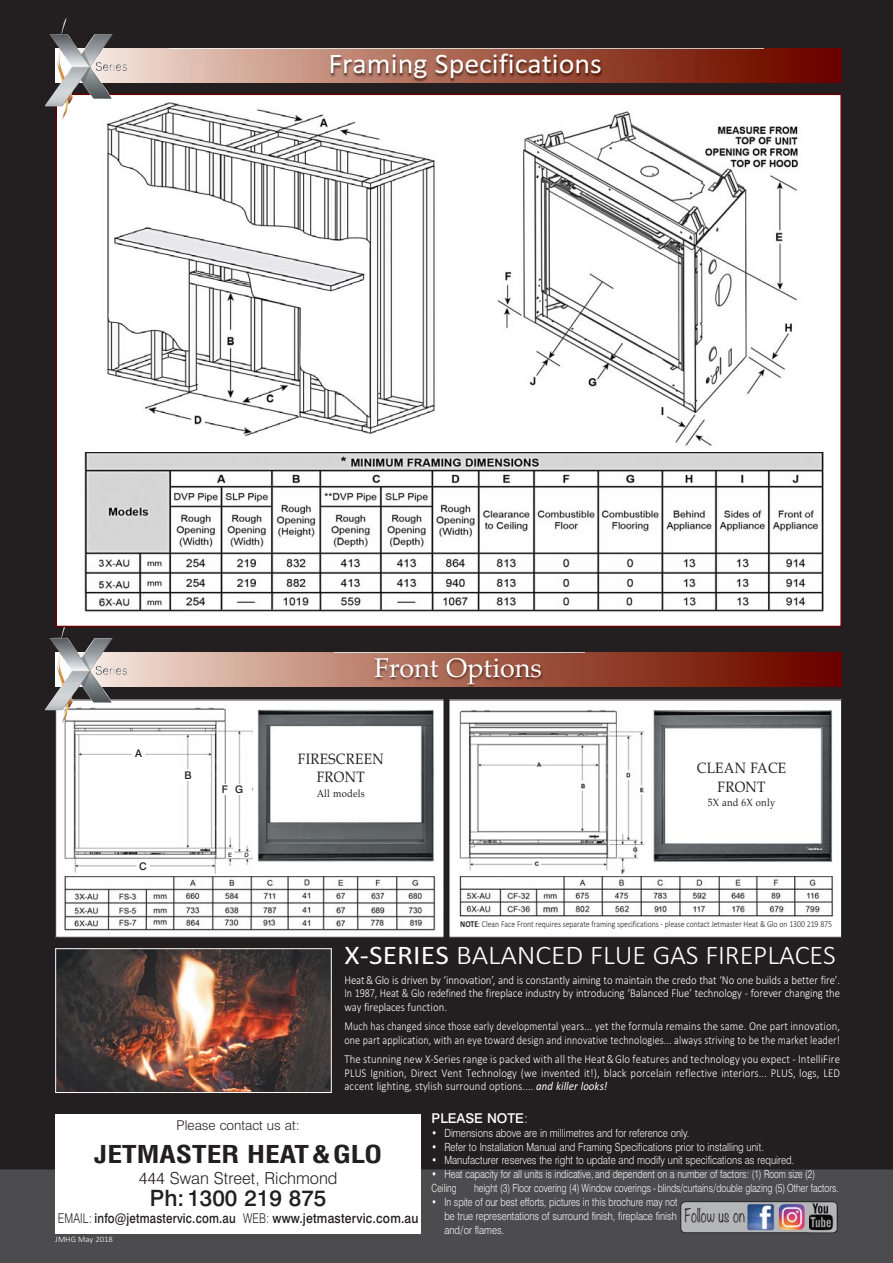
<style>
.page{position:relative;width:893px;height:1263px;background:#231f20}
.page>*{position:absolute;margin:0;border:0;box-sizing:border-box;transform-origin:0 0}
.t1{font:28.5px "Calibri";color:#fff;scale:1.05 1}
.t2{font:300 27px "Calibri";letter-spacing:-.005em;color:#fff;scale:1.09 1}
.t3{font:27px "Book Antiqua";color:#fff}
.t4{font:700 condensed 24px "Swiss 721 BT";color:#231f20;scale:1.25 1}
.t5{font:500 22.5px "Swiss 721 BT";color:#231f20}
.t6{font:300 16.5px "Swiss 721 BT";color:#231f20}
.t7{font:300 16.5px "Noteworthy";color:#231f20;scale:.77 1}
.t8{font:15px/18.1px "Book Antiqua";letter-spacing:.025em;color:#231f20;text-align:center;scale:.9 1}
.t9{font:500 13.5px "Swiss 721 BT";letter-spacing:.015em;color:#231f20;scale:.85 1}
.t10{font:300 13.5px "Swiss 721 BT";color:#231f20}
.t11{font:500 13.5px "Swiss 721 BT";color:#fff}
.t12{font:300 12px/13.5px "Calibri";letter-spacing:.01em;color:#fff;text-align:justify;scale:.9 1}
.t13{font:300 12px/13.5px "Calibri";letter-spacing:.01em;color:#fff;scale:.84 1}
.t14{font:300 11.25px/13.8px "Swiss 721 BT";color:#fff;scale:.8 1}
.t15{font:300 11.25px "Swiss 721 BT";color:#fff;scale:.85 1}
.t16{font:300 11.25px "Swiss 721 BT";color:#fff;scale:.78 1}
.t17{font:10.5px "Book Antiqua";letter-spacing:.025em;color:#231f20;scale:.9 1}
.t18{font:500 10.5px "Swiss 721 BT";color:#231f20}
.t19{font:300 9px "Calibri";letter-spacing:-.01em;color:#231f20;scale:.87 1}
.t20{font:300 8.25px "Calibri";color:#fff;scale:1.05 1}
.t21{font:500 6px "Swiss 721 BT";color:#231f20}
.s1{font-weight:700}
.s2{font-weight:400}
.s3{font-weight:400;font-style:italic}
.s4{font-weight:300}
.s5{font-stretch:condensed}
</style>
<div class="page">
<div style="left:0;top:1169px;width:893px;height:94px;background:#4c4c4e"></div>
<img style="left:57px;top:701px;width:385px;height:235px">
<div style="left:55px;top:699px;width:389px;height:239px;border:1px solid #231f20"></div>
<img style="left:451px;top:701px;width:389px;height:235px">
<div style="left:449px;top:699px;width:393px;height:239px;border:1px solid #231f20"></div>
<img style="left:253px;top:709px;width:182px;height:167px">
<img style="left:648px;top:709px;width:186px;height:167px">
<div style="left:55px;top:1114px;width:366px;height:119px;background:#fff"></div>
<div style="left:680px;top:1201px;width:158px;height:32px;border:2px solid #231f20;border-radius:5px"></div>
<img style="left:681px;top:1202px;width:156px;height:30px">
<svg style="left:127px;top:653px;width:715px;height:34px"></svg>
<img style="left:45px;top:627px;width:82px;height:97px">
<img style="left:334px;top:652px;width:251px;height:35px">
<div style="left:57px;top:95px;width:783px;height:531px;background:#fff"></div>
<svg style="left:127px;top:49px;width:715px;height:34px"></svg>
<img style="left:45px;top:18px;width:82px;height:102px">
<img style="left:170px;top:48px;width:594px;height:35px">
<img style="left:57px;top:950px;width:273px;height:141px">
<div style="left:55px;top:948px;width:277px;height:145px;border:1px solid #fff"></div>
<img style="left:74px;top:103px;width:386px;height:350px">
<img style="left:491px;top:110px;width:333px;height:343px">
<img style="left:84px;top:453px;width:740px;height:159px">
<div style="left:132px;top:748px;width:13px;height:13px;background:#fff"></div>
<div style="left:182px;top:770px;width:13px;height:10px;background:#fff"></div>
<div style="left:137px;top:861px;width:12px;height:12px;background:#fff"></div>
<svg style="left:227px;top:852px;width:6px;height:6px"></svg>
<div style="left:242px;top:853px;width:9px;height:5px;background:#fff"></div>
<div style="left:219px;top:784px;width:12px;height:10px;background:#fff"></div>
<div style="left:233px;top:784px;width:13px;height:10px;background:#fff"></div>
<img style="left:57px;top:876px;width:385px;height:57px">
<img style="left:453px;top:876px;width:387px;height:41px">
<h1 class="t1" style="left:328px;top:47px;width:262px">Framing Specifications</h1>
<p class="t18" style="left:135px;top:748px;width:8px">A</p>
<p class="t18" style="left:139px;top:861px;width:9px">C</p>
<p class="t18" style="left:185px;top:770px;width:9px">B</p>
<p class="t18" style="left:222px;top:784px;width:23px">F G</p>
<p class="t21" style="left:228px;top:852px;width:5px">E</p>
<p class="t21" style="left:244px;top:852px;width:6px">D</p>
<h2 class="t3" style="left:374px;top:652px;width:169px">Front Options</h2>
<p class="t8" style="left:298px;top:749px;width:97px">FIRESCREEN<br>FRONT</p>
<p class="t17" style="left:317px;top:787px;width:55px">All models</p>
<p class="t8" style="left:697px;top:759px;width:101px">CLEAN FACE<br>FRONT</p>
<p class="t17" style="left:708px;top:797px;width:77px">5X and 6X only</p>
<p class="t19" style="left:460px;top:921px;width:429px"><span class="s1">NOTE</span>: Clean Face Front requires separate framing specifications - please contact Jetmaster Heat &amp; Glo on 1300 219 875</p>
<h2 class="t2" style="left:344px;top:946px;width:452px"><span class="s2">X-SERIES</span> BALANCED FLUE GAS FIREPLACES</h2>
<p class="t12" style="left:344px;top:974px;width:552px">Heat &amp; Glo is driven by ‘innovation’, and is constantly aiming to maintain the credo that ‘No one builds a better fire’.<br>In 1987, Heat &amp; Glo redefined the fireplace industry by introducing ‘Balanced Flue’ technology - forever changing the way fireplaces function.</p>
<p class="t13" style="left:344px;top:1021px;width:592px">Much has changed since those early developmental years... yet the formula remains the same. One part innovation, one part application, with an eye toward design and innovative technologies... always striving to be the market leader!</p>
<p class="t12" style="left:344px;top:1054px;width:552px">The stunning new X-Series range is packed with all the Heat&amp;Glo features and technology you expect - IntelliFire PLUS Ignition, Direct Vent Technology (we invented it!), black porcelain reflective interiors... PLUS, logs, LED accent lighting, stylish surround options.... <span class="s3">and killer looks!</span></p>
<p class="t10" style="left:177px;top:1120px;width:124px">Please contact us at:</p>
<h3 class="t4" style="left:94px;top:1142px;width:232px">JETMASTER HEAT&amp;GLO</h3>
<h3 class="t6" style="left:139px;top:1171px;width:200px">444 Swan Street, Richmond</h3>
<h3 class="t5" style="left:150px;top:1187px;width:178px">Ph: 1300 219 875</h3>
<p class="t9" style="left:58px;top:1211px;width:426px"><span class="s4">EMAIL:</span> info@jetmastervic.com.au <span class="s4">WEB:</span> www.jetmastervic.com.au</p>
<p class="t20" style="left:55px;top:1236px;width:57px">JMHG May 2018</p>
<p class="t11" style="left:432px;top:1111px;width:98px">PLEASE NOTE<span class="s4">:</span></p>
<p class="t15" style="left:432px;top:1128px;width:305px">• Dimensions above are in millimetres and for reference only.</p>
<p class="t15" style="left:432px;top:1142px;width:392px">• Refer to Installation Manual and Framing Specifications prior to installing unit.</p>
<p class="t15" style="left:432px;top:1156px;width:428px">• Manufacturer reserves the right to update and modify unit specifications as required.</p>
<p class="t14" style="left:432px;top:1168px;width:481px"><span class="s5">•</span> Heat capacity for all units is indicative, and dependent on a number of factors: (1) Room size (2)<br>Ceiling</p>
<p class="t16" style="left:474px;top:1184px;width:469px">height (3) Floor covering (4) Window coverings - blinds/curtains/double glazing (5) Other factors.</p>
<p class="t14" style="left:444px;top:1196px;width:293px;text-align:justify;text-indent:-13px">• In spite of our best efforts, pictures in this brochure may not be true representations of surround finish, fireplace finish and/or flames.</p>
<h3 class="t7" style="left:685px;top:1207px;width:80px">Follow us on</h3>
</div>
